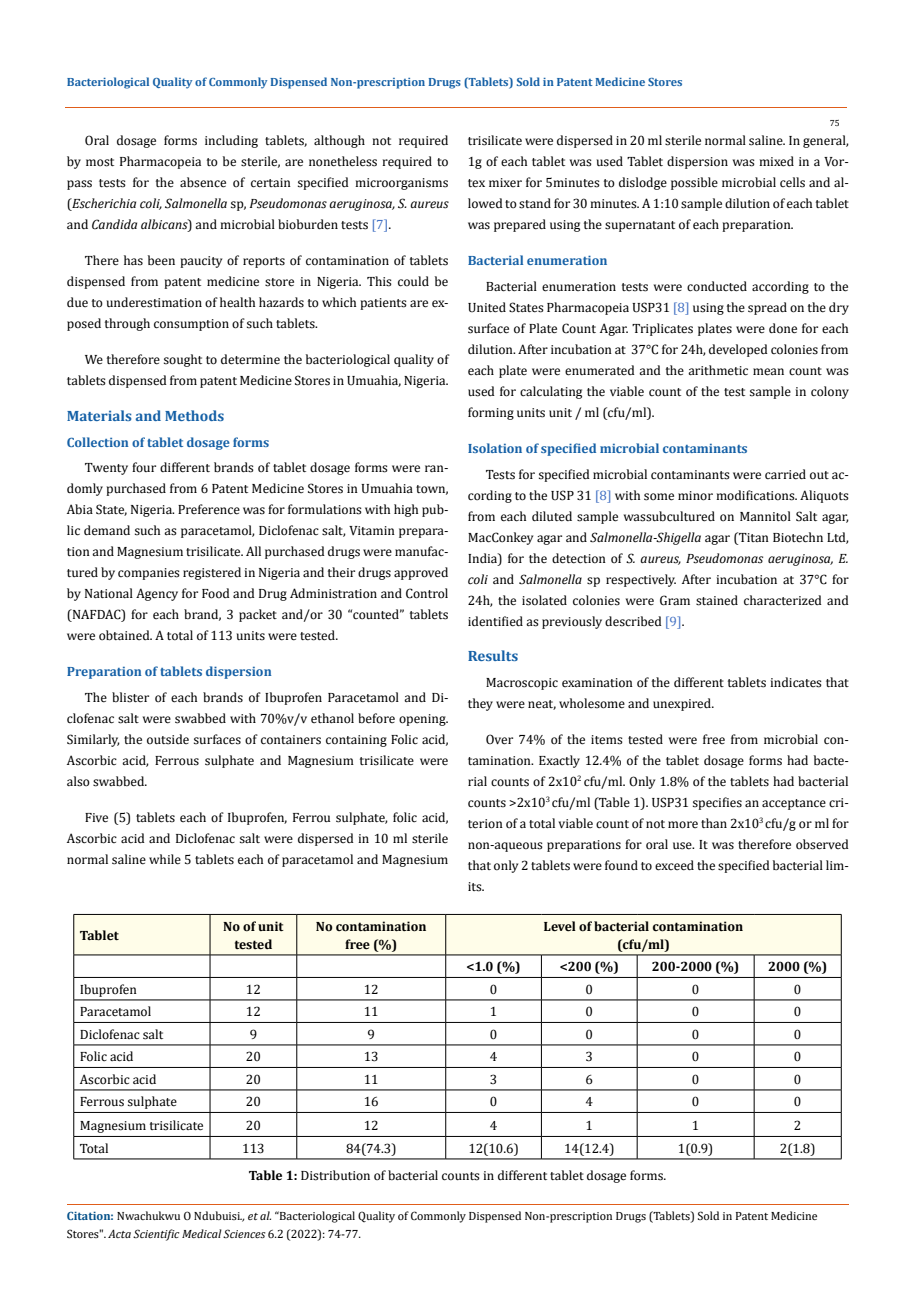
<style>
.page{position:relative;width:917px;height:1314px;background:#fff}
.page>*{position:absolute;margin:0;border:0;box-sizing:border-box;transform-origin:0 0}
.t1{font:700 15px "Cambria";color:#1560a6}
.t2{font:13.5px/21px "Cambria";color:#000;text-align:justify}
.t3{font:700 13.5px "Cambria";color:#1560a6}
.t4{font:700 13.5px/18px "Cambria";color:#000;text-align:center}
.t5{font:12px/18px "Cambria";color:#000}
.t6{font:700 12px "Cambria";color:#1560a6}
.t7{font:9px "Cambria";color:#000}
.s1{font-style:italic}
.s2{color:#4472c4}
.s3{font-weight:700}
.s4{font-weight:700;color:#035089}
</style>
<div class="page">
<svg style="left:73px;top:914px;width:769px;height:245px"></svg>
<hr style="left:74px;top:1159px;width:136px;height:1px;background:#000">
<hr style="left:210px;top:1159px;width:87px;height:1px;background:#000">
<hr style="left:297px;top:1159px;width:148px;height:1px;background:#000">
<hr style="left:445px;top:1159px;width:96px;height:1px;background:#000">
<hr style="left:541px;top:1159px;width:96px;height:1px;background:#000">
<hr style="left:637px;top:1159px;width:117px;height:1px;background:#000">
<hr style="left:754px;top:1159px;width:87px;height:1px;background:#000">
<hr style="left:65px;top:108px;width:782px;height:1px;background:#e05d1a">
<hr style="left:67px;top:1204px;width:781px;height:1px;background:#e05d1a">
<p class="t6" style="left:67px;top:73px;width:617px">Bacteriological Quality of Commonly Dispensed Non-prescription Drugs (Tablets) Sold in Patent Medicine Stores</p>
<p class="t7" style="left:829px;top:118px;width:11px">75</p>
<p class="t2" style="left:67px;top:130px;width:383px;text-indent:18px">Oral dosage forms including tablets, although not required by most Pharmacopeia to be sterile, are nonetheless required to pass tests for the absence of certain specified microorganisms (<span class="s1">Escherichia coli, Salmonella</span> sp, <span class="s1">Pseudomonas aeruginosa, S. aureus </span>and <span class="s1">Candida albicans</span>) and microbial bioburden tests <span class="s2">[7]</span>.</p>
<p class="t2" style="left:67px;top:250px;width:383px;text-indent:18px">There has been paucity of reports of contamination of tablets dispensed from patent medicine store in Nigeria. This could be due to underestimation of health hazards to which patients are ex&shy;posed through consumption of such tablets.</p>
<p class="t2" style="left:67px;top:349px;width:383px;text-align:right">We therefore sought to determine the bacteriological quality of tablets dispensed from patent Medicine Stores in Umuahia, Nigeria.</p>
<p class="t1" style="left:67px;top:406px;width:159px">Materials and Methods</p>
<p class="t3" style="left:67px;top:433px;width:204px">Collection of tablet dosage forms</p>
<p class="t2" style="left:67px;top:457px;width:383px;text-indent:18px">Twenty four different brands of tablet dosage forms were ran&shy;domly purchased from 6 Patent Medicine Stores in Umuahia town, Abia State, Nigeria. Preference was for formulations with high pub&shy;lic demand such as paracetamol, Diclofenac salt, Vitamin prepara&shy;tion and Magnesium trisilicate. All purchased drugs were manufac&shy;tured by companies registered in Nigeria and their drugs approved by National Agency for Food and Drug Administration and Control (NAFDAC) for each brand, 3 packet and/or 30 “counted” tablets were obtained. A total of 113 units were tested.</p>
<p class="t3" style="left:67px;top:662px;width:206px">Preparation of tablets dispersion</p>
<p class="t2" style="left:67px;top:687px;width:383px;text-indent:18px">The blister of each brands of Ibuprofen Paracetamol and Di&shy;clofenac salt were swabbed with 70%v/v ethanol before opening.<br>Similarly, the outside surfaces of containers containing Folic acid, Ascorbic acid, Ferrous sulphate and Magnesium trisilicate were also swabbed.</p>
<p class="t2" style="left:67px;top:807px;width:383px;text-indent:18px">Five (5) tablets each of Ibuprofen, Ferrou sulphate, folic acid, Ascorbic acid and Diclofenac salt were dispersed in 10 ml sterile normal saline while 5 tablets each of paracetamol and Magnesium</p>
<p class="t2" style="left:468px;top:130px;width:382px">trisilicate were dispersed in 20 ml sterile normal saline. In general, 1g of each tablet was used Tablet dispersion was mixed in a Vor&shy;tex mixer for 5minutes to dislodge possible microbial cells and al&shy;lowed to stand for 30 minutes. A 1:10 sample dilution of each tablet was prepared using the supernatant of each preparation.</p>
<p class="t3" style="left:468px;top:251px;width:141px">Bacterial enumeration</p>
<p class="t2" style="left:468px;top:276px;width:382px;text-indent:18px">Bacterial enumeration tests were conducted according to the United States Pharmacopeia USP31 <span class="s2">[8]</span> using the spread on the dry surface of Plate Count Agar. Triplicates plates were done for each dilution. After incubation at 37°C for 24h, developed colonies from each plate were enumerated and the arithmetic mean count was used for calculating the viable count of the test sample in colony forming units unit / ml (cfu/ml).</p>
<p class="t3" style="left:468px;top:439px;width:281px">Isolation of specified microbial contaminants</p>
<p class="t2" style="left:468px;top:463px;width:382px;text-indent:18px">Tests for specified microbial contaminants were carried out ac&shy;cording to the USP 31 <span class="s2">[8]</span> with some minor modifications. Aliquots from each diluted sample wassubcultured on Mannitol Salt agar, MacConkey agar and <span class="s1">Salmonella-Shigella</span> agar (Titan Biotechn Ltd, India) for the detection of <span class="s1">S. aureus, Pseudomonas aeruginosa, E. coli</span> and <span class="s1">Salmonella</span> sp respectively. After incubation at 37°C for 24h, the isolated colonies were Gram stained characterized and identified as previously described <span class="s2">[9]</span>.</p>
<p class="t1" style="left:468px;top:646px;width:52px">Results</p>
<p class="t2" style="left:468px;top:672px;width:382px;text-indent:18px">Macroscopic examination of the different tablets indicates that they were neat, wholesome and unexpired.</p>
<p class="t2" style="left:468px;top:729px;width:382px;text-indent:18px">Over 74% of the items tested were free from microbial con&shy;tamination. Exactly 12.4% of the tablet dosage forms had bacte&shy;rial counts of 2x10<sup>2</sup> cfu/ml. Only 1.8% of the tablets had bacterial counts &gt;2x10<sup>3</sup> cfu/ml (Table 1). USP31 specifies an acceptance cri&shy;terion of a total viable count of not more than 2x10<sup>3</sup> cfu/g or ml for non-aqueous preparations for oral use. It was therefore observed that only 2 tablets were found to exceed the specified bacterial lim&shy;its.</p>
<p class="t4" style="left:80px;top:926px;width:41px">Tablet</p>
<p class="t4" style="left:223px;top:917px;width:62px">No of unit tested</p>
<p class="t4" style="left:316px;top:917px;width:112px">No contamination free (%)</p>
<p class="t4" style="left:543px;top:917px;width:201px">Level of bacterial contamination (cfu/ml)</p>
<p class="t4" style="left:466px;top:957px;width:56px">&lt;1.0 (%)</p>
<p class="t4" style="left:559px;top:957px;width:61px">&lt;200 (%)</p>
<p class="t4" style="left:651px;top:957px;width:89px">200-2000 (%)</p>
<p class="t4" style="left:768px;top:957px;width:61px">2000 (%)</p>
<p class="t2" style="left:80px;top:979px;width:59px">Ibuprofen</p>
<p class="t2" style="left:246px;top:979px;width:16px">12</p>
<p class="t2" style="left:364px;top:979px;width:16px">12</p>
<p class="t2" style="left:490px;top:979px;width:9px">0</p>
<p class="t2" style="left:585px;top:979px;width:9px">0</p>
<p class="t2" style="left:692px;top:979px;width:9px">0</p>
<p class="t2" style="left:794px;top:979px;width:9px">0</p>
<p class="t2" style="left:80px;top:1001px;width:73px">Paracetamol</p>
<p class="t2" style="left:246px;top:1001px;width:16px">12</p>
<p class="t2" style="left:364px;top:1001px;width:16px">11</p>
<p class="t2" style="left:490px;top:1001px;width:9px">1</p>
<p class="t2" style="left:585px;top:1001px;width:9px">0</p>
<p class="t2" style="left:692px;top:1001px;width:9px">0</p>
<p class="t2" style="left:794px;top:1001px;width:9px">0</p>
<p class="t2" style="left:80px;top:1024px;width:85px">Diclofenac salt</p>
<p class="t2" style="left:250px;top:1024px;width:9px">9</p>
<p class="t2" style="left:367px;top:1024px;width:9px">9</p>
<p class="t2" style="left:490px;top:1024px;width:9px">0</p>
<p class="t2" style="left:585px;top:1024px;width:9px">0</p>
<p class="t2" style="left:692px;top:1024px;width:9px">0</p>
<p class="t2" style="left:794px;top:1024px;width:9px">0</p>
<p class="t2" style="left:80px;top:1046px;width:56px">Folic acid</p>
<p class="t2" style="left:246px;top:1046px;width:16px">20</p>
<p class="t2" style="left:364px;top:1046px;width:16px">13</p>
<p class="t2" style="left:490px;top:1046px;width:9px">4</p>
<p class="t2" style="left:585px;top:1046px;width:9px">3</p>
<p class="t2" style="left:692px;top:1046px;width:9px">0</p>
<p class="t2" style="left:794px;top:1046px;width:9px">0</p>
<p class="t2" style="left:80px;top:1069px;width:78px">Ascorbic acid</p>
<p class="t2" style="left:246px;top:1069px;width:16px">20</p>
<p class="t2" style="left:364px;top:1069px;width:16px">11</p>
<p class="t2" style="left:490px;top:1069px;width:9px">3</p>
<p class="t2" style="left:585px;top:1069px;width:9px">6</p>
<p class="t2" style="left:692px;top:1069px;width:9px">0</p>
<p class="t2" style="left:794px;top:1069px;width:9px">0</p>
<p class="t2" style="left:80px;top:1091px;width:99px">Ferrous sulphate</p>
<p class="t2" style="left:246px;top:1091px;width:16px">20</p>
<p class="t2" style="left:364px;top:1091px;width:16px">16</p>
<p class="t2" style="left:490px;top:1091px;width:9px">0</p>
<p class="t2" style="left:585px;top:1091px;width:9px">4</p>
<p class="t2" style="left:692px;top:1091px;width:9px">0</p>
<p class="t2" style="left:794px;top:1091px;width:9px">0</p>
<p class="t2" style="left:80px;top:1115px;width:126px">Magnesium trisilicate</p>
<p class="t2" style="left:246px;top:1115px;width:16px">20</p>
<p class="t2" style="left:364px;top:1115px;width:16px">12</p>
<p class="t2" style="left:490px;top:1115px;width:9px">4</p>
<p class="t2" style="left:585px;top:1115px;width:9px">1</p>
<p class="t2" style="left:692px;top:1115px;width:9px">1</p>
<p class="t2" style="left:794px;top:1115px;width:9px">2</p>
<p class="t2" style="left:80px;top:1138px;width:30px">Total</p>
<p class="t2" style="left:242px;top:1138px;width:24px">113</p>
<p class="t2" style="left:346px;top:1138px;width:52px">84(74.3)</p>
<p class="t2" style="left:468px;top:1138px;width:52px">12(10.6)</p>
<p class="t2" style="left:564px;top:1138px;width:52px">14(12.4)</p>
<p class="t2" style="left:678px;top:1138px;width:37px">1(0.9)</p>
<p class="t2" style="left:780px;top:1138px;width:37px">2(1.8)</p>
<p class="t2" style="left:249px;top:1165px;width:419px"><span class="s3">Table 1:</span> Distribution of bacterial counts in different tablet dosage forms.</p>
<p class="t5" style="left:67px;top:1207px;width:752px"><span class="s4">Citation:</span> Nwachukwu O Ndubuisi<span class="s1">., et al.</span> “Bacteriological Quality of Commonly Dispensed Non-prescription Drugs (Tablets) Sold in Patent Medicine<br>Stores". <span class="s1">Acta Scientific Medical Sciences</span> 6.2 (2022): 74-77.</p>
</div>
